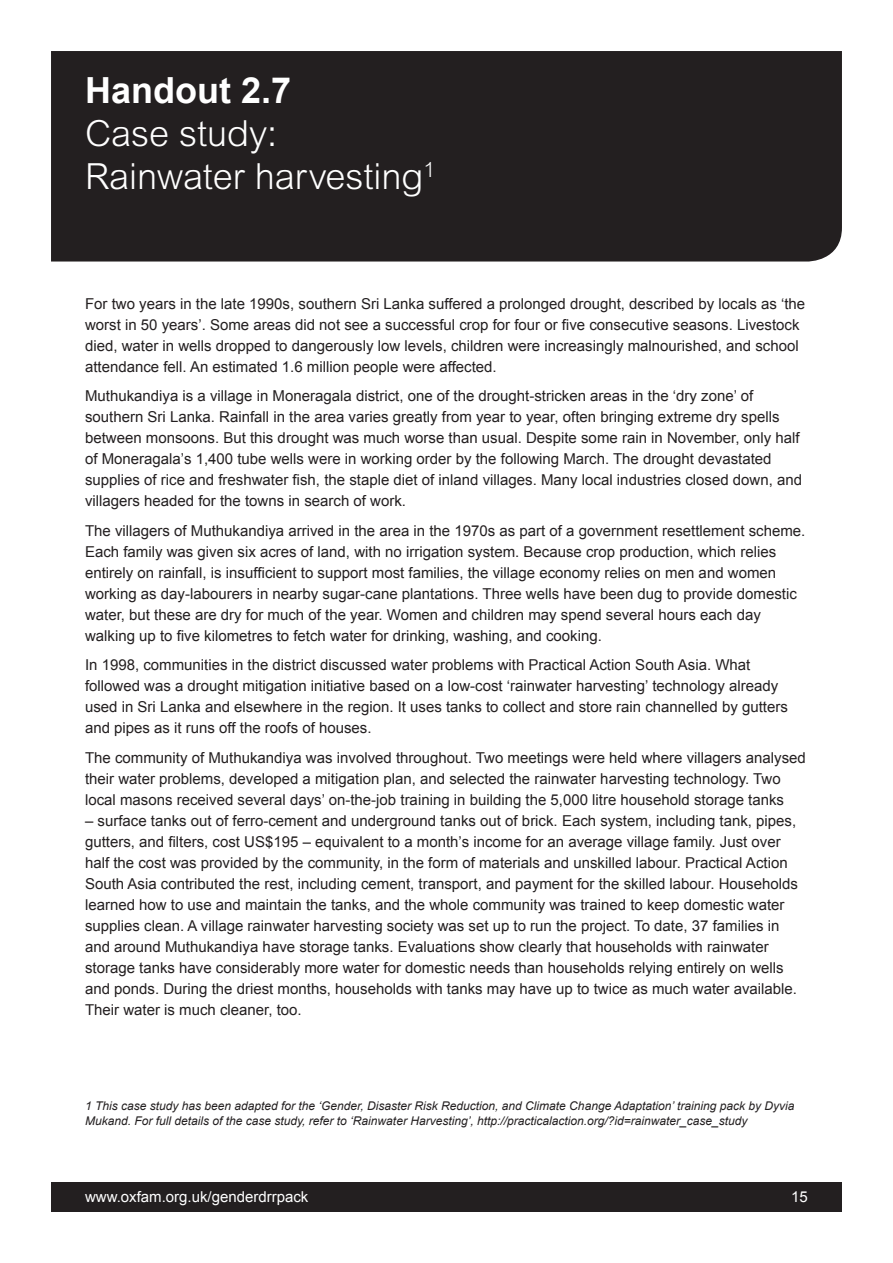
<style>
.page{position:relative;width:893px;height:1263px;background:#fff}
.page>*{position:absolute;margin:0;border:0;box-sizing:border-box;transform-origin:0 0}
.t1{font:300 36px/43.2px "Arial";color:#fff}
.t2{font:700 36px "Arial";color:#fff}
.t3{font:15px/21px "Arial";color:#231f20}
.t4{font:15px "Arial";color:#fff}
.t5{font:italic 12px/15px "Arial";color:#231f20}
</style>
<div class="page">
<div style="left:51px;top:51px;width:791px;height:210px;background:#231f20"></div>
<div style="left:51px;top:1182px;width:791px;height:30px;background:#231f20"></div>
<h1 class="t2" style="left:85px;top:66px;width:208px">Handout 2.7</h1>
<h1 class="t1" style="left:85px;top:112px;width:352px">Case study:<br>Rainwater harvesting<sup>1</sup></h1>
<p class="t3" style="left:85px;top:293px;width:722px">For two years in the late 1990s, southern Sri Lanka suffered a prolonged drought, described by locals as ‘the worst in 50 years’. Some areas did not see a successful crop for four or five consecutive seasons. Livestock died, water in wells dropped to dangerously low levels, children were increasingly malnourished, and school attendance fell. An estimated 1.6 million people were affected.</p>
<p class="t3" style="left:85px;top:385px;width:718px">Muthukandiya is a village in Moneragala district, one of the drought-stricken areas in the ‘dry zone’ of southern Sri Lanka. Rainfall in the area varies greatly from year to year, often bringing extreme dry spells between monsoons. But this drought was much worse than usual. Despite some rain in November, only half of Moneragala’s 1,400 tube wells were in working order by the following March. The drought devastated supplies of rice and freshwater fish, the staple diet of inland villages. Many local industries closed down, and villagers headed for the towns in search of work.</p>
<p class="t3" style="left:85px;top:520px;width:722px">The villagers of Muthukandiya arrived in the area in the 1970s as part of a government resettlement scheme.<br>Each family was given six acres of land, with no irrigation system. Because crop production, which relies entirely on rainfall, is insufficient to support most families, the village economy relies on men and women working as day-labourers in nearby sugar-cane plantations. Three wells have been dug to provide domestic water, but these are dry for much of the year. Women and children may spend several hours each day walking up to five kilometres to fetch water for drinking, washing, and cooking.</p>
<p class="t3" style="left:85px;top:654px;width:704px">In 1998, communities in the district discussed water problems with Practical Action South Asia. What followed was a drought mitigation initiative based on a low-cost ‘rainwater harvesting’ technology already used in Sri Lanka and elsewhere in the region. It uses tanks to collect and store rain channelled by gutters and pipes as it runs off the roofs of houses.</p>
<p class="t3" style="left:85px;top:747px;width:722px">The community of Muthukandiya was involved throughout. Two meetings were held where villagers analysed their water problems, developed a mitigation plan, and selected the rainwater harvesting technology. Two local masons received several days’ on-the-job training in building the 5,000 litre household storage tanks</p>
<p class="t3" style="left:85px;top:810px;width:714px">– surface tanks out of ferro-cement and underground tanks out of brick. Each system, including tank, pipes, gutters, and filters, cost US$195 – equivalent to a month’s income for an average village family. Just over half the cost was provided by the community, in the form of materials and unskilled labour. Practical Action South Asia contributed the rest, including cement, transport, and payment for the skilled labour. Households learned how to use and maintain the tanks, and the whole community was trained to keep domestic water supplies clean. A village rainwater harvesting society was set up to run the project. To date, 37 families in and around Muthukandiya have storage tanks. Evaluations show clearly that households with rainwater storage tanks have considerably more water for domestic needs than households relying entirely on wells and ponds. During the driest months, households with tanks may have up to twice as much water available.<br>Their water is much cleaner, too.</p>
<p class="t5" style="left:85px;top:1098px;width:711px">1 This case study has been adapted for the ‘Gender, Disaster Risk Reduction, and Climate Change Adaptation’ training pack by Dyvia<br>Mukand. For full details of the case study, refer to ‘Rainwater Harvesting’, http://practicalaction.org/?id=rainwater_case_study</p>
<p class="t4" style="left:85px;top:1186px;width:225px">www.oxfam.org.uk/genderdrrpack</p>
<p class="t4" style="left:791px;top:1186px;width:18px">15</p>
</div>
